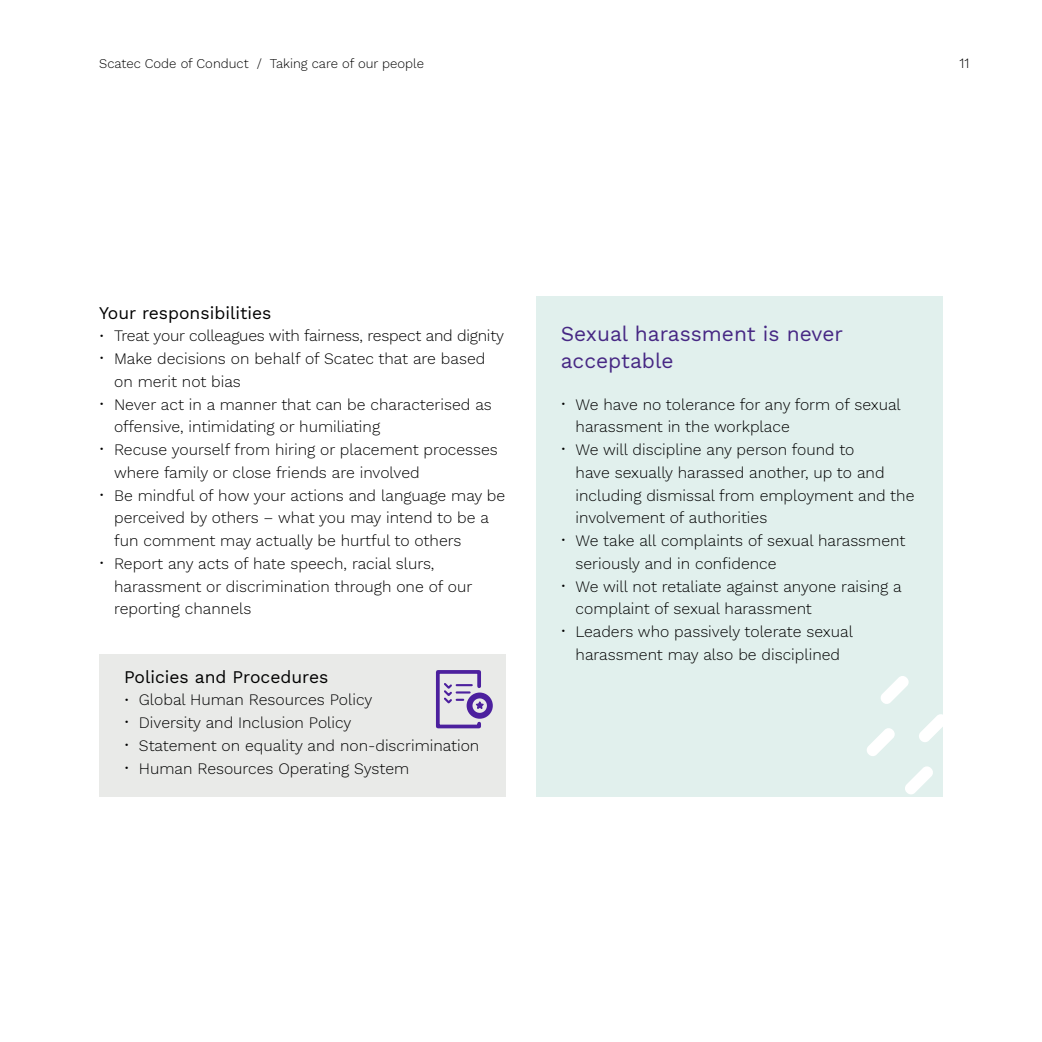
<style>
.page{position:relative;width:1042px;height:1042px;background:#fff}
.page>*{position:absolute;margin:0;border:0;box-sizing:border-box;transform-origin:0 0}
.t1{font:21px/26.2px "Work Sans";color:#472884}
.t2{font:17.5px "Work Sans";color:#000}
.t3{font:300 15.75px/22.8px "Work Sans";color:#000}
.t4{font:300 14px "Work Sans";color:#000}
.t5{font:300 13.12px "Work Sans";color:#000}
.s1{font-size:12.25px}
</style>
<div class="page">
<div style="left:99px;top:654px;width:407px;height:142px;background:#e9eae8"></div>
<div style="left:536px;top:296px;width:407px;height:500px;background:#e1f0ed"></div>
<div style="left:467px;top:692px;width:26px;height:27px;border:6px solid #4c209e;border-radius:50%"></div>
<svg style="left:436px;top:670px;width:50px;height:59px"></svg>
<svg style="left:867px;top:728px;width:28px;height:28px"></svg>
<svg style="left:905px;top:766px;width:28px;height:29px"></svg>
<svg style="left:881px;top:676px;width:28px;height:28px"></svg>
<svg style="left:919px;top:714px;width:24px;height:28px"></svg>
<p class="t5" style="left:99px;top:54px;width:326px">Scatec Code of Conduct / Taking care of our people</p>
<p class="t4" style="left:959px;top:53px;width:11px">11</p>
<p class="t2" style="left:99px;top:299px;width:174px">Your responsibilities</p>
<p class="t3" style="left:99px;top:324px;width:406px"><span class="s1">•</span> Treat your colleagues with fairness, respect and dignity</p>
<p class="t3" style="left:114px;top:347px;width:373px;text-indent:-15px"><span class="s1">•</span> Make decisions on behalf of Scatec that are based on merit not bias</p>
<p class="t3" style="left:114px;top:392px;width:379px;text-indent:-15px"><span class="s1">•</span> Never act in a manner that can be characterised as offensive, intimidating or humiliating</p>
<p class="t3" style="left:114px;top:438px;width:385px;text-indent:-15px"><span class="s1">•</span> Recuse yourself from hiring or placement processes where family or close friends are involved</p>
<p class="t3" style="left:114px;top:483px;width:393px;text-indent:-15px"><span class="s1">•</span> Be mindful of how your actions and language may be perceived by others – what you may intend to be a fun comment may actually be hurtful to others</p>
<p class="t3" style="left:114px;top:551px;width:360px;text-indent:-15px"><span class="s1">•</span> Report any acts of hate speech, racial slurs, harassment or discrimination through one of our reporting channels</p>
<p class="t2" style="left:124px;top:663px;width:206px">Policies and Procedures</p>
<p class="t3" style="left:124px;top:688px;width:250px"><span class="s1">•</span> Global Human Resources Policy</p>
<p class="t3" style="left:124px;top:711px;width:229px"><span class="s1">•</span> Diversity and Inclusion Policy</p>
<p class="t3" style="left:124px;top:733px;width:357px"><span class="s1">•</span> Statement on equality and non-discrimination</p>
<p class="t3" style="left:124px;top:756px;width:287px"><span class="s1">•</span> Human Resources Operating System</p>
<h1 class="t1" style="left:561px;top:320px;width:284px">Sexual harassment is never acceptable</h1>
<p class="t3" style="left:575px;top:392px;width:327px;text-indent:-15px"><span class="s1">•</span> We have no tolerance for any form of sexual harassment in the workplace</p>
<p class="t3" style="left:575px;top:438px;width:340px;text-indent:-15px"><span class="s1">•</span> We will discipline any person found to<br>have sexually harassed another, up to and including dismissal from employment and the involvement of authorities</p>
<p class="t3" style="left:575px;top:529px;width:331px;text-indent:-15px"><span class="s1">•</span> We take all complaints of sexual harassment seriously and in confidence</p>
<p class="t3" style="left:575px;top:574px;width:328px;text-indent:-15px"><span class="s1">•</span> We will not retaliate against anyone raising a complaint of sexual harassment</p>
<p class="t3" style="left:561px;top:620px;width:294px;text-align:center"><span class="s1">•</span> Leaders who passively tolerate sexual harassment may also be disciplined</p>
</div>
